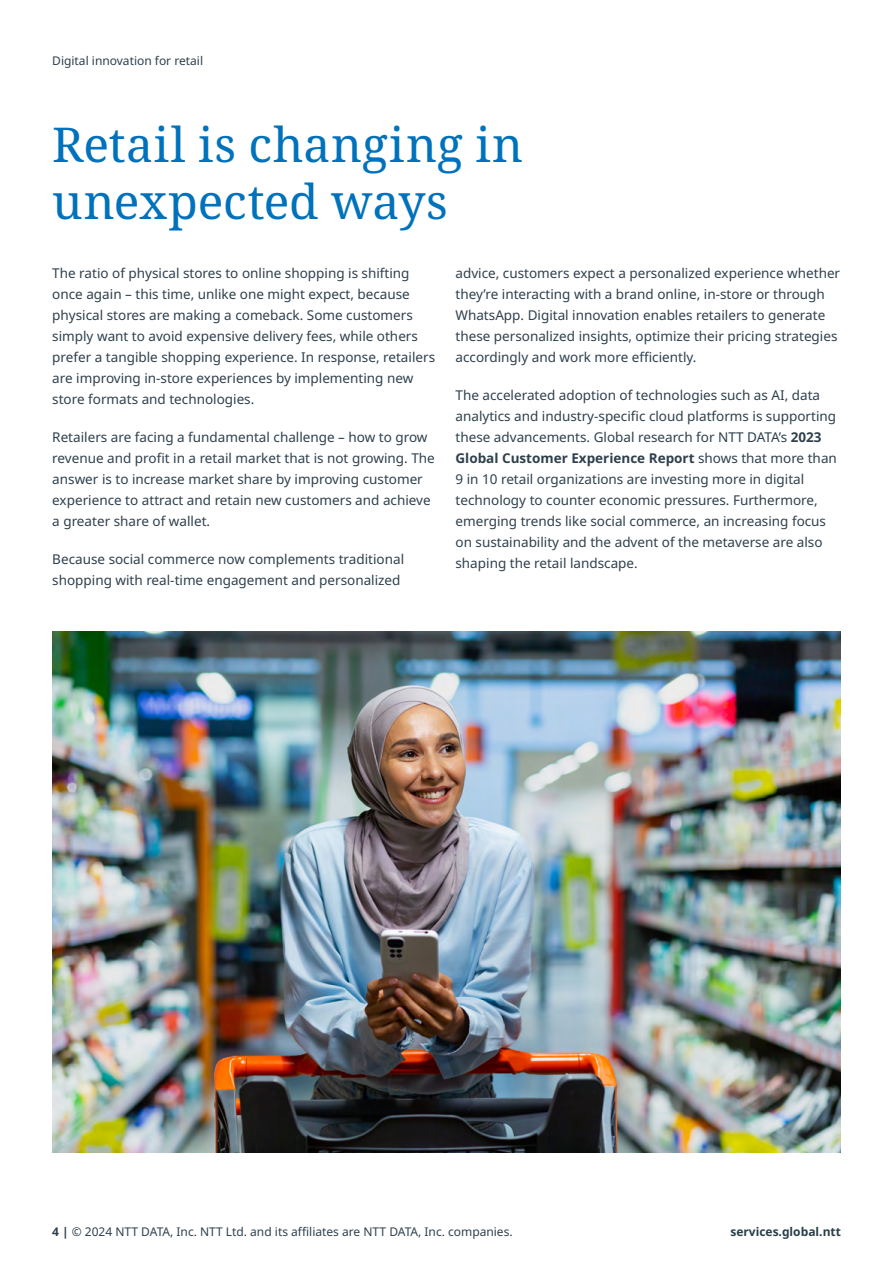
<style>
.page{position:relative;width:893px;height:1263px;background:#fff}
.page>*{position:absolute;margin:0;border:0;box-sizing:border-box;transform-origin:0 0}
.t1{font:48px/57px "Noto Serif";letter-spacing:.005em;color:#0072bc}
.t2{font:13.5px/21px "Noto Sans";color:#2e404d}
.t3{font:12px "Noto Sans";color:#2e404d}
.t4{font:700 12px "Noto Sans";color:#283e4b}
.s1{font-weight:700}
</style>
<div class="page">
<img style="left:52px;top:631px;width:789px;height:521px">
<p class="t3" style="left:52px;top:54px;width:152px">Digital innovation for retail</p>
<h1 class="t1" style="left:52px;top:118px;width:472px">Retail is changing in unexpected ways</h1>
<p class="t2" style="left:52px;top:263px;width:384px">The ratio of physical stores to online shopping is shifting once again – this time, unlike one might expect, because physical stores are making a comeback. Some customers simply want to avoid expensive delivery fees, while others prefer a tangible shopping experience. In response, retailers are improving in-store experiences by implementing new store formats and technologies.</p>
<p class="t2" style="left:52px;top:427px;width:384px">Retailers are facing a fundamental challenge – how to grow revenue and profit in a retail market that is not growing. The answer is to increase market share by improving customer experience to attract and retain new customers and achieve a greater share of wallet.</p>
<p class="t2" style="left:52px;top:549px;width:353px">Because social commerce now complements traditional shopping with real-time engagement and personalized</p>
<p class="t2" style="left:455px;top:263px;width:386px">advice, customers expect a personalized experience whether they’re interacting with a brand online, in-store or through WhatsApp. Digital innovation enables retailers to generate these personalized insights, optimize their pricing strategies accordingly and work more efficiently.</p>
<p class="t2" style="left:455px;top:385px;width:383px">The accelerated adoption of technologies such as AI, data analytics and industry-specific cloud platforms is supporting these advancements. Global research for NTT DATA’s <span class="s1">2023<br>Global Customer Experience Report</span> shows that more than 9 in 10 retail organizations are investing more in digital technology to counter economic pressures. Furthermore, emerging trends like social commerce, an increasing focus on sustainability and the advent of the metaverse are also shaping the retail landscape.</p>
<p class="t3" style="left:52px;top:1225px;width:462px"><span class="s1">4 |</span> © 2024 NTT DATA, Inc. NTT Ltd. and its affiliates are NTT DATA, Inc. companies.</p>
<p class="t4" style="left:730px;top:1225px;width:112px">services.global.ntt</p>
</div>
